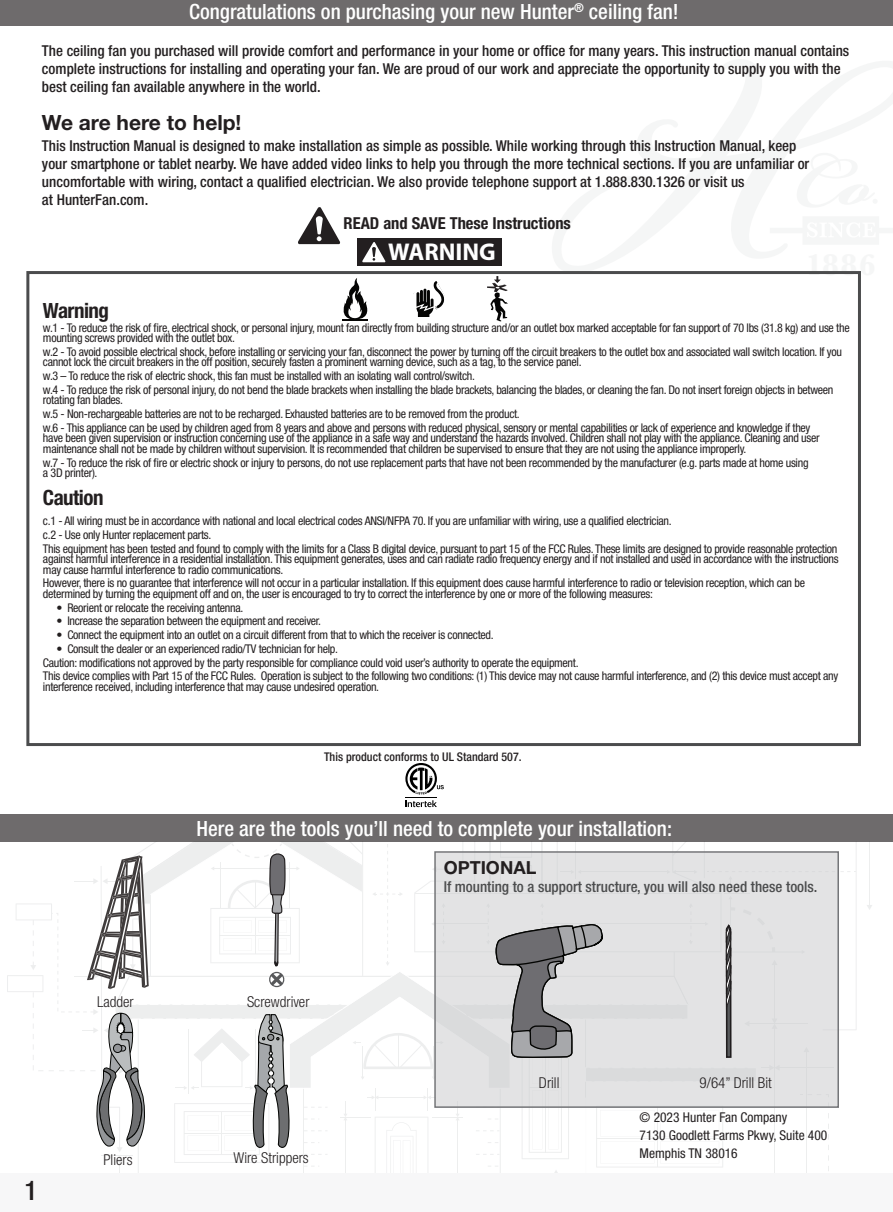
<style>
.page{position:relative;width:893px;height:1212px;background:#fff}
.page>*{position:absolute;margin:0;border:0;box-sizing:border-box;transform-origin:0 0}
.t1{font:500 condensed 27px "Helvetica Neue LT Std";color:#231f20}
.t2{font:700 24.3px "Myriad Pro";color:#fff}
.t3{font:500 condensed 21px "Helvetica Neue LT Std";color:#fff}
.t4{font:700 21px "Helvetica Neue LT Std";color:#231f20}
.t5{font:700 condensed 21px "Helvetica Neue LT Std";letter-spacing:-.025em;color:#231f20}
.t6{font:700 18px "Helvetica Neue LT Std";color:#231f20}
.t7{font:700 condensed 16.5px "Helvetica Neue LT Std";color:#231f20}
.t8{font:500 condensed 15px/18px "Helvetica Neue LT Std";color:#231f20}
.t9{font:500 condensed 15px "Helvetica Neue LT Std";color:#4b4c4d}
.instruction{font:300 condensed 15px "Helvetica Neue LT Std";color:#231f20}
.t10{font:condensed 13.5px "Helvetica Neue LT Std";color:#231f20}
.t11{font:condensed 12px/10.5px "Helvetica Neue LT Std";letter-spacing:-.025em;color:#231f20}
.t12{font:500 condensed 12px "Helvetica Neue LT Std";color:#231f20}
</style>
<div class="page">
<hr style="left:869px;top:841px;width:1px;height:65px;background:#e4e5e6">
<svg style="left:867px;top:905px;width:5px;height:5px"></svg>
<svg style="left:7px;top:842px;width:850px;height:331px"></svg>
<div style="left:0;top:0;width:893px;height:25px;background:#6e6b6c"></div>
<div style="left:0;top:815px;width:893px;height:27px;background:#6e6b6c"></div>
<div style="left:0;top:1173px;width:893px;height:39px;background:#f7f7f8"></div>
<div style="left:358px;top:238px;width:144px;height:28px;background:#231f20"></div>
<svg style="left:362px;top:242px;width:24px;height:20px"></svg>
<svg style="left:298px;top:207px;width:42px;height:37px"></svg>
<div style="left:26px;top:271px;width:835px;height:475px;border:3px solid #4b4c4d"></div>
<svg style="left:413px;top:281px;width:32px;height:36px"></svg>
<svg style="left:342px;top:278px;width:26px;height:42px"></svg>
<svg style="left:487px;top:276px;width:21px;height:45px"></svg>
<svg style="left:405px;top:800px;width:32px;height:7px"></svg>
<hr style="left:405px;top:797px;width:32px;height:1px;background:#000">
<svg style="left:405px;top:763px;width:39px;height:31px"></svg>
<div style="left:398px;top:783px;width:8px;height:9px;background:#fff"></div>
<h3 class="t3" style="left:189px;top:-1px;width:491px">Congratulations on purchasing your new Hunter<sup>®</sup> ceiling fan!</h3>
<p class="t8" style="left:42px;top:41px;width:809px">The ceiling fan you purchased will provide comfort and performance in your home or office for many years. This instruction manual contains complete instructions for installing and operating your fan. We are proud of our work and appreciate the opportunity to supply you with the best ceiling fan available anywhere in the world.</p>
<p class="t4" style="left:42px;top:109px;width:201px">We are here to help!</p>
<p class="t8" style="left:42px;top:136px;width:769px">This Instruction Manual is designed to make installation as simple as possible. While working through this Instruction Manual, keep your smartphone or tablet nearby. We have added video links to help you through the more technical sections. If you are unfamiliar or uncomfortable with wiring, contact a qualified electrician. We also provide telephone support at 1.888.830.1326 or visit us<br>at HunterFan.com.</p>
<p class="t2" style="left:388px;top:236px;width:109px">WARNING</p>
<p class="t7" style="left:344px;top:213px;width:229px">READ and SAVE These Instructions</p>
<p class="t5" style="left:43px;top:298px;width:68px">Warning</p>
<p class="t11" style="left:43px;top:322px;width:808px">w.1 - To reduce the risk of fire, electrical shock, or personal injury, mount fan directly from building structure and/or an outlet box marked acceptable for fan support of 70 lbs (31.8 kg) and use the mounting screws provided with the outlet box.</p>
<p class="t11" style="left:43px;top:346px;width:800px">w.2 - To avoid possible electrical shock, before installing or servicing your fan, disconnect the power by turning off the circuit breakers to the outlet box and associated wall switch location. If you cannot lock the circuit breakers in the off position, securely fasten a prominent warning device, such as a tag, to the service panel.</p>
<p class="t11" style="left:43px;top:370px;width:433px">w.3 – To reduce the risk of electric shock, this fan must be installed with an isolating wall control/switch.</p>
<p class="t11" style="left:43px;top:384px;width:792px">w.4 - To reduce the risk of personal injury, do not bend the blade brackets when installing the blade brackets, balancing the blades, or cleaning the fan. Do not insert foreign objects in between rotating fan blades.</p>
<p class="t11" style="left:43px;top:408px;width:478px">w.5 - Non-rechargeable batteries are not to be recharged. Exhausted batteries are to be removed from the product.</p>
<p class="t11" style="left:43px;top:422px;width:778px">w.6 - This appliance can be used by children aged from 8 years and above and persons with reduced physical, sensory or mental capabilities or lack of experience and knowledge if they have been given supervision or instruction concerning use of the appliance in a safe way and understand the hazards involved. Children shall not play with the appliance. Cleaning and user maintenance shall not be made by children without supervision. It is recommended that children be supervised to ensure that they are not using the appliance improperly.</p>
<p class="t11" style="left:43px;top:457px;width:767px">w.7 - To reduce the risk of fire or electric shock or injury to persons, do not use replacement parts that have not been recommended by the manufacturer (e.g. parts made at home using a 3D printer).</p>
<p class="t5" style="left:43px;top:484px;width:62px">Caution</p>
<p class="t11" style="left:43px;top:515px;width:630px">c.1 - All wiring must be in accordance with national and local electrical codes ANSI/NFPA 70. If you are unfamiliar with wiring, use a qualified electrician.</p>
<p class="t11" style="left:43px;top:529px;width:170px">c.2 - Use only Hunter replacement parts.</p>
<p class="t11" style="left:43px;top:543px;width:797px;text-align:justify">This equipment has been tested and found to comply with the limits for a Class B digital device, pursuant to part 15 of the FCC Rules. These limits are designed to provide reasonable protection against harmful interference in a residential installation. This equipment generates, uses and can radiate radio frequency energy and if not installed and used in accordance with the instructions may cause harmful interference to radio communications.</p>
<p class="t11" style="left:43px;top:578px;width:763px">However, there is no guarantee that interference will not occur in a particular installation. If this equipment does cause harmful interference to radio or television reception, which can be determined by turning the equipment off and on, the user is encouraged to try to correct the interference by one or more of the following measures:</p>
<p class="t11" style="left:56px;top:602px;width:188px">• Reorient or relocate the receiving antenna.</p>
<p class="t11" style="left:56px;top:616px;width:266px">• Increase the separation between the equipment and receiver.</p>
<p class="t11" style="left:56px;top:629px;width:439px">• Connect the equipment into an outlet on a circuit different from that to which the receiver is connected.</p>
<p class="t11" style="left:56px;top:643px;width:283px">• Consult the dealer or an experienced radio/TV technician for help.</p>
<p class="t11" style="left:43px;top:657px;width:537px">Caution: modifications not approved by the party responsible for compliance could void user’s authority to operate the equipment.</p>
<p class="t11" style="left:43px;top:671px;width:797px">This device complies with Part 15 of the FCC Rules. Operation is subject to the following two conditions: (1) This device may not cause harmful interference, and (2) this device must accept any interference received, including interference that may cause undesired operation.</p>
<p class="t12" style="left:324px;top:750px;width:199px">This product conforms to UL Standard 507.</p>
<h3 class="t3" style="left:197px;top:816px;width:477px">Here are the tools you’ll need to complete your installation:</h3>
<p class="t6" style="left:444px;top:857px;width:94px">OPTIONAL</p>
<p class="t9" style="left:444px;top:877px;width:375px">If mounting to a support structure, you will also need these tools.</p>
<p class="t1" style="left:25px;top:1174px;width:14px">1</p>
<p class="instruction" style="left:97px;top:993px;width:38px">Ladder</p>
<p class="instruction" style="left:247px;top:993px;width:64px">Screwdriver</p>
<p class="instruction" style="left:103px;top:1151px;width:31px">Pliers</p>
<p class="instruction" style="left:234px;top:1149px;width:77px">Wire Strippers</p>
<p class="instruction" style="left:539px;top:1074px;width:22px">Drill</p>
<p class="instruction" style="left:700px;top:1074px;width:74px">9/64” Drill Bit</p>
<p class="t10" style="left:640px;top:1109px;width:149px">© 2023 Hunter Fan Company</p>
<p class="t10" style="left:640px;top:1127px;width:189px">7130 Goodlett Farms Pkwy, Suite 400</p>
<p class="t10" style="left:640px;top:1145px;width:100px">Memphis TN 38016</p>
</div>
